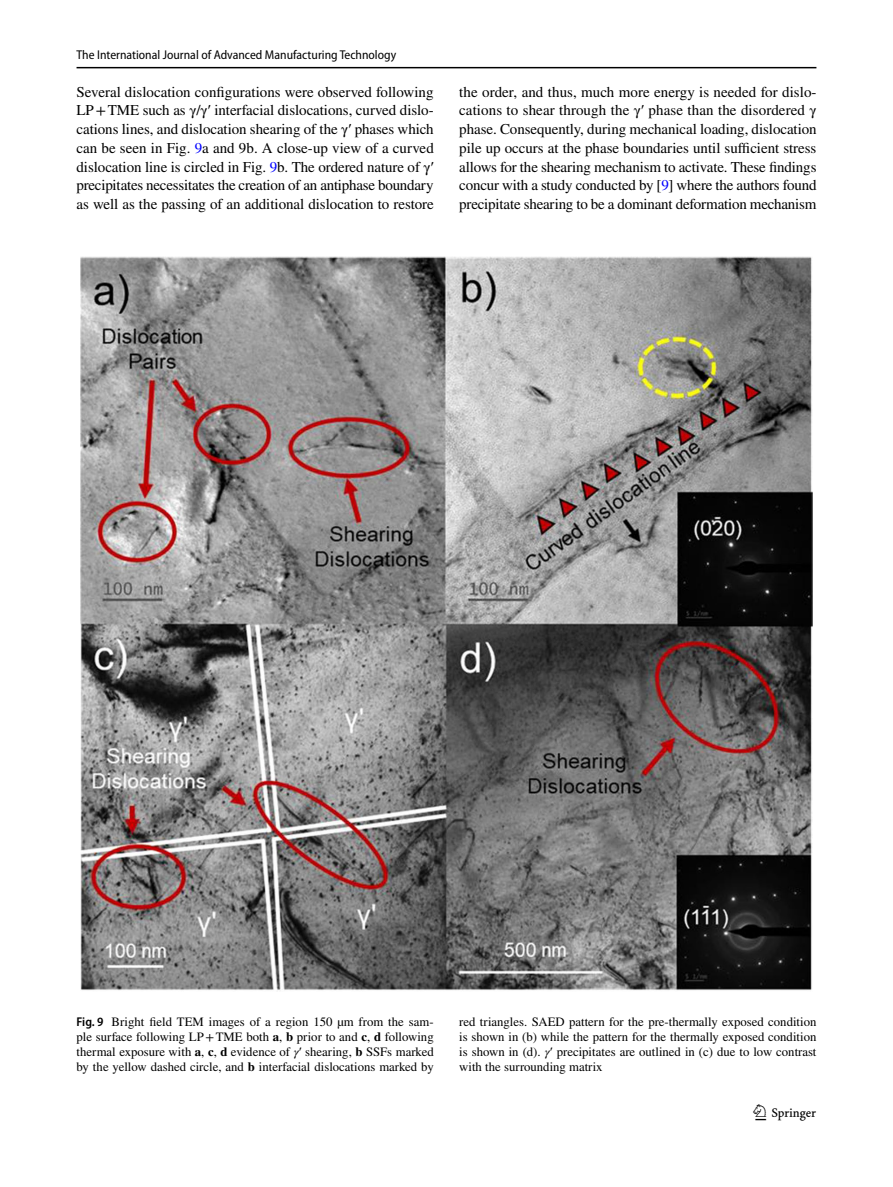
<style>
.page{position:relative;width:893px;height:1187px;background:#fff}
.page>*{position:absolute;margin:0;border:0;box-sizing:border-box;transform-origin:0 0}
.t1{font:22.5px "Springnew Regular 3";color:#000}
.t2{font:15px/18.8px "STIX";letter-spacing:-.005em;color:#000;text-align:justify}
.t3{font:12.75px/15px "STIX";color:#000;text-align:justify}
.t4{font:semi-condensed 12.75px "Myriad Pro";color:#000}
.s1{font-family:"Times New Roman"}
.s2{color:#00f}
.s3{font-family:"Myriad Pro";font-weight:600;font-stretch:semi-condensed}
.s4{font-weight:700}
.s5{font-style:italic}
</style>
<div class="page">
<hr style="left:77px;top:67px;width:739px;height:1px;background:#000">
<img style="left:81px;top:257px;width:731px;height:734px">
<p class="t4" style="left:77px;top:48px;width:321px">The International Journal of Advanced Manufacturing Technology</p>
<p class="t2" style="left:77px;top:83px;width:359px">Several dislocation configurations were observed following LP+TME such as γ/γ<span class="s1">′</span> interfacial dislocations, curved dislo&shy;cations lines, and dislocation shearing of the γ<span class="s1">′</span> phases which can be seen in Fig. <span class="s2">9</span>a and 9b. A close-up view of a curved dislocation line is circled in Fig. <span class="s2">9</span>b. The ordered nature of γ<span class="s1">′ </span>precipitates necessitates the creation of an antiphase boundary as well as the passing of an additional dislocation to restore</p>
<p class="t2" style="left:459px;top:83px;width:359px">the order, and thus, much more energy is needed for dislo&shy;cations to shear through the γ<span class="s1">′</span> phase than the disordered γ phase. Consequently, during mechanical loading, dislocation pile up occurs at the phase boundaries until sufficient stress allows for the shearing mechanism to activate. These findings concur with a study conducted by [<span class="s2">9</span>] where the authors found precipitate shearing to be a dominant deformation mechanism</p>
<p class="t3" style="left:77px;top:1015px;width:359px"><span class="s3">Fig. 9</span> Bright field TEM images of a region 150 µm from the sam&shy;ple surface following LP+TME both <span class="s4">a</span>, <span class="s4">b</span> prior to and <span class="s4">c</span>, <span class="s4">d</span> following thermal exposure with <span class="s4">a</span>, <span class="s4">c</span>, <span class="s4">d</span> evidence of <span class="s5">γ</span><span class="s1">′</span> shearing, <span class="s4">b</span> SSFs marked by the yellow dashed circle, and <span class="s4">b</span> interfacial dislocations marked by</p>
<p class="t3" style="left:459px;top:1015px;width:359px">red triangles. SAED pattern for the pre-thermally exposed condition is shown in (b) while the pattern for the thermally exposed condition is shown in (d). <span class="s5">γ</span><span class="s1">′</span> precipitates are outlined in (c) due to low contrast with the surrounding matrix</p>
<h1 class="t1" style="left:755px;top:1104px;width:62px">1 3</h1>
</div>
